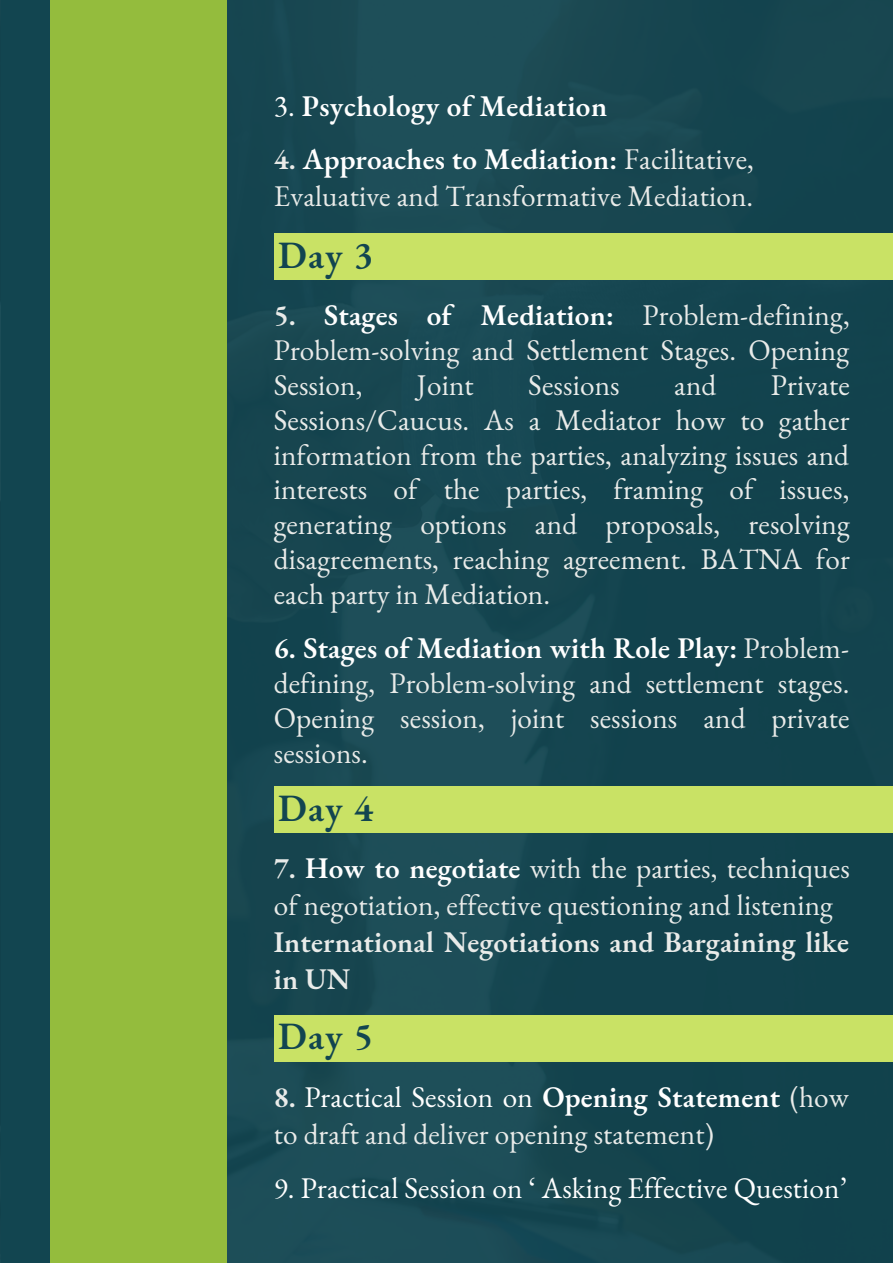
<style>
.page{position:relative;width:893px;height:1264px;background:#fff}
.page>*{position:absolute;margin:0;border:0;box-sizing:border-box;transform-origin:0 0}
.t1{font:600 37.65px "EB Garamond";letter-spacing:.035em;color:#124550}
.t2{font:29.25px/34.8px "EB Garamond";letter-spacing:.005em;color:#e9ebe9;text-align:justify}
.t3{font:600 29.25px/37px "EB Garamond";letter-spacing:.005em;color:#e9ebe9}
.t4{font:29.25px "EB Garamond";letter-spacing:.005em;color:#fff}
.t5{font:600 29.25px "EB Garamond";letter-spacing:.015em;color:#fff}
.s1{font-weight:400}
.s2{font-weight:600}
.s3{font-weight:600;color:#fff}
.s4{color:#fff}
</style>
<div class="page">
<img style="left:0;top:0;width:892px;height:1262px">
<div style="left:1px;top:0;width:89px;height:1262px;background:#124550"></div>
<div style="left:51px;top:0;width:176px;height:1262px;background:#94bc3d"></div>
<div style="left:274px;top:233px;width:618px;height:46px;background:#c9e265"></div>
<div style="left:274px;top:786px;width:618px;height:46px;background:#c9e265"></div>
<div style="left:274px;top:1015px;width:618px;height:46px;background:#c9e265"></div>
<p class="t5" style="left:274px;top:86px;width:335px"><span class="s1">3.</span> Psychology of Mediation</p>
<p class="t2" style="left:274px;top:140px;width:481px;line-height:37px"><span class="s2">4.</span> <span class="s3">Approaches to Mediation:</span> Facilitative,<br>Evaluative and Transformative Mediation.</p>
<p class="t1" style="left:278px;top:230px;width:97px">Day 3</p>
<p class="t2" style="left:274px;top:297px;width:577px"><span class="s2">5.</span> <span class="s3">Stages of Mediation:</span> Problem-defining, Problem-solving and Settlement Stages. Opening Session,</p>
<p class="t2" style="left:417px;top:367px;width:58px">Joint</p>
<p class="t2" style="left:528px;top:367px;width:93px">Sessions</p>
<p class="t2" style="left:674px;top:367px;width:44px">and</p>
<p class="t2" style="left:274px;top:367px;width:577px;text-indent:497px">Private Sessions/Caucus. As a Mediator how to gather information from the parties, analyzing issues and interests of the parties, framing of issues, generating options and proposals, resolving disagreements, reaching agreement. BATNA for each party in Mediation.</p>
<p class="t2" style="left:274px;top:630px;width:577px"><span class="s3">6. Stages of Mediation with Role Play:</span> Problem&shy;defining, Problem-solving and settlement stages.<br>Opening session, joint sessions and private sessions.</p>
<p class="t1" style="left:278px;top:782px;width:97px">Day 4</p>
<p class="t2" style="left:274px;top:848px;width:577px;line-height:37px"><span class="s2">7.</span> <span class="s3">How to negotiate</span> with the parties, techniques of negotiation, effective questioning and listening</p>
<p class="t3" style="left:274px;top:923px;width:577px">International Negotiations and Bargaining like in UN</p>
<p class="t1" style="left:278px;top:1011px;width:97px">Day 5</p>
<p class="t2" style="left:274px;top:1078px;width:576px;line-height:37px"><span class="s2">8.</span> <span class="s4">Practical Session on</span> <span class="s3">Opening Statement</span> (how to draft and deliver opening statement)</p>
<p class="t4" style="left:274px;top:1168px;width:574px">9. Practical Session on ‘ Asking Effective Question’</p>
</div>
